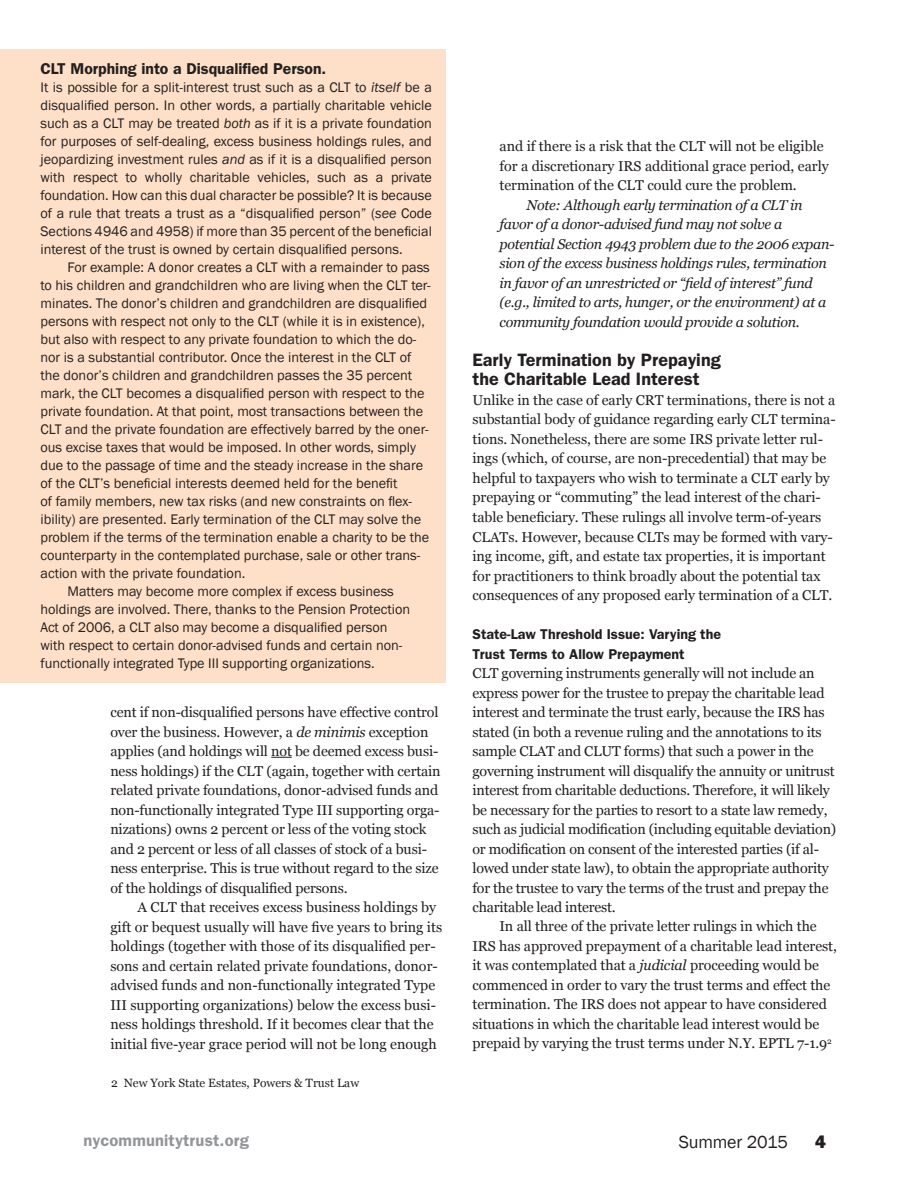
<style>
.page{position:relative;width:918px;height:1188px;background:#fff}
.page>*{position:absolute;margin:0;border:0;box-sizing:border-box;transform-origin:0 0}
.Subhead_big{font:600 18px/19.5px "Franklin Gothic";color:#231f20}
.t1{font:18px "Franklin Gothic";letter-spacing:-.015em;color:#231f20}
.t2{font:800 18px "Franklin Gothic";color:#231f20}
.t3{font:600 16.5px "Franklin Gothic";letter-spacing:.01em;color:#939598}
.Sub_small{font:600 15.75px "Franklin Gothic";color:#231f20}
.Body_Text_Indent_3{font:14.25px/19.5px "Georgia";letter-spacing:-.01em;color:#231f20}
.Body_Text_Indent_2{font:14.25px/18px "Franklin Gothic";color:#231f20}
.List_Paragraph{font:14.25px/19.5px "Georgia";color:#231f20}
.List_Paragraph-2{font:italic 14.25px/19.5px "Georgia";letter-spacing:-.02em;color:#231f20}
.Sub_small-2{font:600 14.25px/19.5px "Franklin Gothic";color:#231f20}
.t4{font:12px "Georgia";color:#231f20}
.s1{font-style:italic}
</style>
<div class="page">
<svg style="left:271px;top:757px;width:21px;height:1px"></svg>
<div style="left:0;top:49px;width:446px;height:634px;background:#fde0c7"></div>
<p class="Sub_small" style="left:40px;top:59px;width:287px">CLT Morphing into a Disqualified Person.</p>
<p class="Body_Text_Indent_2" style="left:40px;top:78px;width:393px;text-align:justify">It is possible for a split-interest trust such as a CLT to <span class="s1">itself</span> be a disqualified person. In other words, a partially charitable vehicle such as a CLT may be treated <span class="s1">both</span> as if it is a private foundation for purposes of self-dealing, excess business holdings rules, and jeopardizing investment rules <span class="s1">and</span> as if it is a disqualified person with respect to wholly charitable vehicles, such as a private foundation. How can this dual character be possible? It is because of a rule that treats a trust as a “disqualified person” (<span class="s1">see</span> Code Sections 4946 and 4958) if more than 35 percent of the beneficial interest of the trust is owned by certain disqualified persons.</p>
<p class="Body_Text_Indent_2" style="left:40px;top:258px;width:392px;text-indent:27px">For example: A donor creates a CLT with a remainder to pass to his children and grandchildren who are living when the CLT ter&shy;minates. The donor’s children and grandchildren are disqualified persons with respect not only to the CLT (while it is in existence), but also with respect to any private foundation to which the do&shy;nor is a substantial contributor. Once the interest in the CLT of the donor’s children and grandchildren passes the 35 percent mark, the CLT becomes a disqualified person with respect to the private foundation. At that point, most transactions between the CLT and the private foundation are effectively barred by the oner&shy;ous excise taxes that would be imposed. In other words, simply due to the passage of time and the steady increase in the share of the CLT’s beneficial interests deemed held for the benefit<br>of family members, new tax risks (and new constraints on flex&shy;ibility) are presented. Early termination of the CLT may solve the problem if the terms of the termination enable a charity to be the counterparty in the contemplated purchase, sale or other trans&shy;action with the private foundation.</p>
<p class="Body_Text_Indent_2" style="left:40px;top:582px;width:371px;text-indent:27px">Matters may become more complex if excess business holdings are involved. There, thanks to the Pension Protection Act of 2006, a CLT also may become a disqualified person with respect to certain donor-advised funds and certain non&shy;functionally integrated Type III supporting organizations.</p>
<p class="Body_Text_Indent_3" style="left:110px;top:702px;width:332px">cent if non-disqualified persons have effective control over the business. However, a <span class="s1">de minimis</span> exception applies (and holdings will not be deemed excess busi&shy;ness holdings) if the CLT (again, together with certain related private foundations, donor-advised funds and non-functionally integrated Type III supporting orga&shy;nizations) owns 2 percent or less of the voting stock and 2 percent or less of all classes of stock of a busi&shy;ness enterprise. This is true without regard to the size of the holdings of disqualified persons.</p>
<p class="List_Paragraph" style="left:110px;top:897px;width:333px;text-indent:27px">A CLT that receives excess business holdings by gift or bequest usually will have five years to bring its holdings (together with those of its disqualified per&shy;sons and certain related private foundations, donor&shy;advised funds and non-functionally integrated Type III supporting organizations) below the excess busi&shy;ness holdings threshold. If it becomes clear that the initial five-year grace period will not be long enough</p>
<p class="t4" style="left:111px;top:1076px;width:249px">2 New York State Estates, Powers &amp; Trust Law</p>
<p class="List_Paragraph" style="left:500px;top:137px;width:331px">and if there is a risk that the CLT will not be eligible for a discretionary IRS additional grace period, early termination of the CLT could cure the problem.</p>
<p class="List_Paragraph-2" style="left:500px;top:195px;width:337px;text-indent:27px">Note: Although early termination of a CLT in favor of a donor-advised fund may not solve a potential Section 4943 problem due to the 2006 expan&shy;sion of the excess business holdings rules, termination in favor of an unrestricted or “field of interest” fund (e.g., limited to arts, hunger, or the environment) at a community foundation would provide a solution.</p>
<p class="Subhead_big" style="left:472px;top:350px;width:250px">Early Termination by Prepaying the Charitable Lead Interest</p>
<p class="Body_Text_Indent_3" style="left:472px;top:390px;width:365px">Unlike in the case of early CRT terminations, there is not a substantial body of guidance regarding early CLT termina&shy;tions. Nonetheless, there are some IRS private letter rul&shy;ings (which, of course, are non-precedential) that may be helpful to taxpayers who wish to terminate a CLT early by prepaying or “commuting” the lead interest of the chari&shy;table beneficiary. These rulings all involve term-of-years CLATs. However, because CLTs may be formed with vary&shy;ing income, gift, and estate tax properties, it is important for practitioners to think broadly about the potential tax consequences of any proposed early termination of a CLT.</p>
<p class="Sub_small-2" style="left:472px;top:624px;width:250px">State-Law Threshold Issue: Varying the<br>Trust Terms to Allow Prepayment</p>
<p class="Body_Text_Indent_3" style="left:472px;top:663px;width:365px">CLT governing instruments generally will not include an express power for the trustee to prepay the charitable lead interest and terminate the trust early, because the IRS has stated (in both a revenue ruling and the annotations to its sample CLAT and CLUT forms) that such a power in the governing instrument will disqualify the annuity or unitrust interest from charitable deductions. Therefore, it will likely be necessary for the parties to resort to a state law remedy, such as judicial modification (including equitable deviation) or modification on consent of the interested parties (if al&shy;lowed under state law), to obtain the appropriate authority for the trustee to vary the terms of the trust and prepay the charitable lead interest.</p>
<p class="Body_Text_Indent_3" style="left:472px;top:917px;width:366px;text-indent:27px">In all three of the private letter rulings in which the IRS has approved prepayment of a charitable lead interest, it was contemplated that a <span class="s1">judicial</span> proceeding would be commenced in order to vary the trust terms and effect the termination. The IRS does not appear to have considered situations in which the charitable lead interest would be prepaid by varying the trust terms under N.Y. EPTL 7-1.9<sup>2</sup></p>
<p class="t3" style="left:83px;top:1131px;width:167px">nycommunitytrust.org</p>
<p class="t1" style="left:679px;top:1130px;width:111px">Summer 2015</p>
<p class="t2" style="left:815px;top:1131px;width:12px">4</p>
</div>
